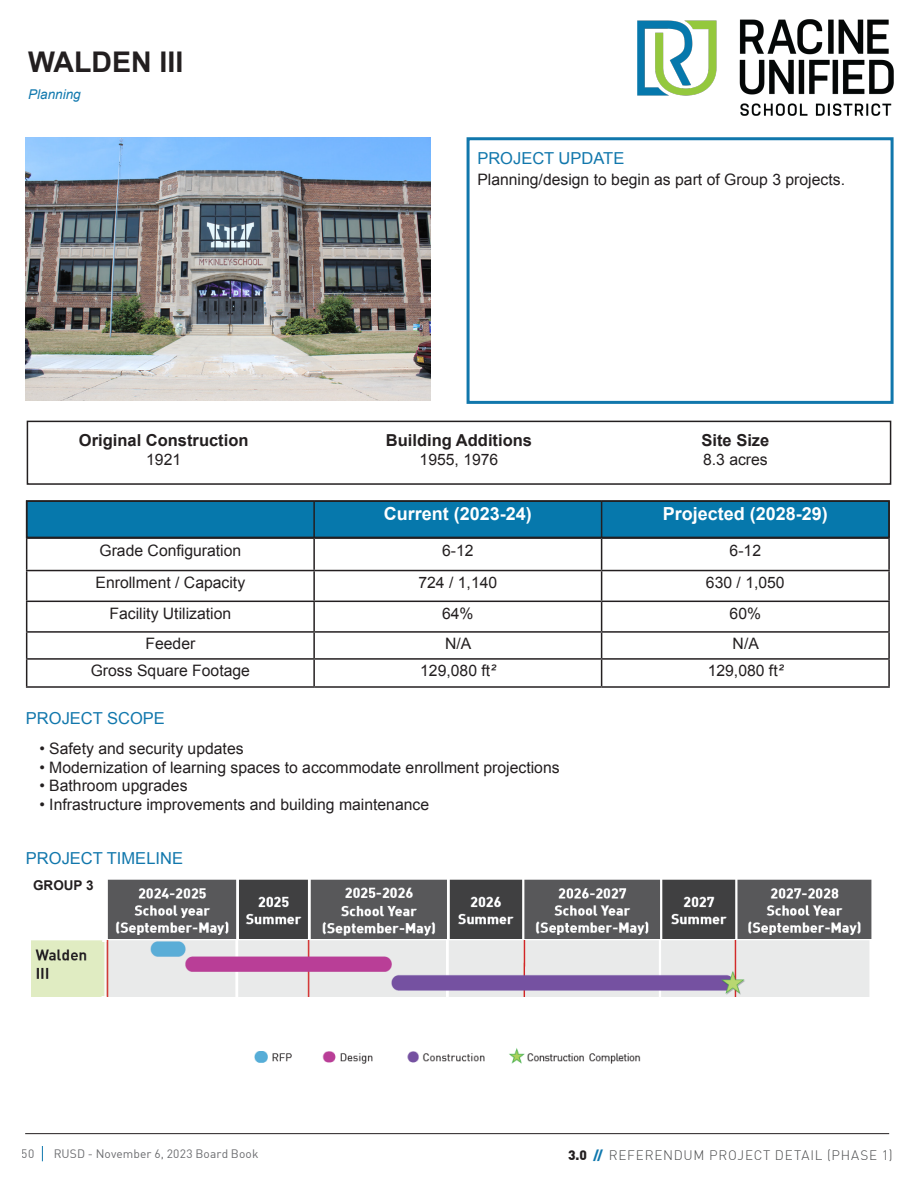
<style>
.page{position:relative;width:918px;height:1188px;background:#fff}
.page>*{position:absolute;margin:0;border:0;box-sizing:border-box;transform-origin:0 0}
.t1{font:700 28.5px "Arial";color:#231f20}
.t2{font:700 18px "Arial";color:#fff}
.t3{font:700 16.5px "Arial";color:#231f20}
.t4{font:16.5px "Arial";color:#1177ac}
.t5{font:15.75px "Arial";color:#231f20}
.t6{font:300 13.5px "DIN";letter-spacing:.055em;color:#4b4c4d}
.t7{font:italic 13.5px "Arial";color:#1078ae}
.t8{font:700 13.5px "Arial";color:#231f20}
.t9{font:12px "DIN";letter-spacing:.01em;color:#6c6d70}
.s1{font-style:italic}
.s2{font-weight:900;color:#231f20}
.s3{font-weight:900;color:#0f78ae}
</style>
<div class="page">
<hr style="left:25px;top:1133px;width:864px;height:1px;background:#231f20">
<svg style="left:42px;top:1146px;width:1px;height:15px"></svg>
<img style="left:637px;top:20px;width:257px;height:96px">
<div style="left:467px;top:137px;width:427px;height:267px;border:3px solid #1177ac"></div>
<div style="left:27px;top:421px;width:864px;height:64px;border:2px solid #231f20"></div>
<img style="left:26px;top:137px;width:405px;height:264px">
<div style="left:27px;top:501px;width:862px;height:36px;background:#0678ac"></div>
<hr style="left:26px;top:500px;width:288px;height:2px;background:#231f20">
<hr style="left:26px;top:502px;width:1px;height:35px;background:#231f20">
<hr style="left:314px;top:500px;width:288px;height:2px;background:#231f20">
<hr style="left:313px;top:502px;width:2px;height:35px;background:#231f20">
<hr style="left:602px;top:500px;width:288px;height:2px;background:#231f20">
<hr style="left:601px;top:502px;width:1px;height:35px;background:#231f20">
<hr style="left:888px;top:502px;width:2px;height:35px;background:#231f20">
<hr style="left:26px;top:537px;width:288px;height:2px;background:#231f20">
<hr style="left:26px;top:539px;width:1px;height:31px;background:#231f20">
<hr style="left:314px;top:537px;width:288px;height:2px;background:#231f20">
<hr style="left:313px;top:539px;width:2px;height:31px;background:#231f20">
<hr style="left:602px;top:537px;width:288px;height:2px;background:#231f20">
<hr style="left:601px;top:539px;width:1px;height:31px;background:#231f20">
<hr style="left:888px;top:539px;width:2px;height:31px;background:#231f20">
<hr style="left:26px;top:570px;width:288px;height:1px;background:#231f20">
<hr style="left:26px;top:571px;width:1px;height:30px;background:#231f20">
<hr style="left:314px;top:570px;width:288px;height:1px;background:#231f20">
<hr style="left:313px;top:571px;width:2px;height:30px;background:#231f20">
<hr style="left:602px;top:570px;width:288px;height:1px;background:#231f20">
<hr style="left:601px;top:571px;width:1px;height:30px;background:#231f20">
<hr style="left:888px;top:571px;width:2px;height:30px;background:#231f20">
<hr style="left:26px;top:601px;width:288px;height:1px;background:#231f20">
<hr style="left:314px;top:601px;width:288px;height:1px;background:#231f20">
<hr style="left:313px;top:602px;width:2px;height:29px;background:#231f20">
<hr style="left:602px;top:601px;width:288px;height:1px;background:#231f20">
<hr style="left:888px;top:602px;width:2px;height:29px;background:#231f20">
<hr style="left:26px;top:631px;width:288px;height:2px;background:#231f20">
<hr style="left:314px;top:631px;width:288px;height:2px;background:#231f20">
<hr style="left:313px;top:633px;width:2px;height:25px;background:#231f20">
<hr style="left:602px;top:631px;width:288px;height:2px;background:#231f20">
<hr style="left:888px;top:633px;width:2px;height:25px;background:#231f20">
<hr style="left:26px;top:658px;width:288px;height:2px;background:#231f20">
<svg style="left:26px;top:602px;width:1px;height:84px"></svg>
<hr style="left:314px;top:658px;width:288px;height:2px;background:#231f20">
<hr style="left:313px;top:660px;width:2px;height:26px;background:#231f20">
<hr style="left:602px;top:658px;width:288px;height:2px;background:#231f20">
<svg style="left:601px;top:602px;width:1px;height:84px"></svg>
<hr style="left:888px;top:660px;width:2px;height:26px;background:#231f20">
<hr style="left:26px;top:686px;width:288px;height:2px;background:#231f20">
<hr style="left:314px;top:686px;width:288px;height:2px;background:#231f20">
<hr style="left:602px;top:686px;width:288px;height:2px;background:#231f20">
<img style="left:107px;top:879px;width:764px;height:60px">
<img style="left:32px;top:941px;width:837px;height:56px">
<img style="left:254px;top:1048px;width:387px;height:16px">
<h1 class="t1" style="left:28px;top:44px;width:157px">WALDEN III</h1>
<p class="t7" style="left:28px;top:86px;width:54px">Planning</p>
<p class="t3" style="left:79px;top:429px;width:171px">Original Construction</p>
<p class="t5" style="left:146px;top:449px;width:37px">1921</p>
<p class="t4" style="left:477px;top:147px;width:148px">PROJECT UPDATE</p>
<p class="t5" style="left:477px;top:169px;width:369px">Planning/design to begin as part of Group 3 projects.</p>
<p class="t3" style="left:386px;top:429px;width:148px">Building Additions</p>
<p class="t5" style="left:420px;top:449px;width:80px">1955, 1976</p>
<p class="t3" style="left:702px;top:429px;width:69px">Site Size</p>
<p class="t5" style="left:703px;top:449px;width:66px">8.3 acres</p>
<p class="t2" style="left:384px;top:502px;width:150px">Current (2023-24)</p>
<p class="t2" style="left:663px;top:502px;width:167px">Projected (2028-29)</p>
<p class="t5" style="left:99px;top:540px;width:143px">Grade Configuration</p>
<p class="t5" style="left:442px;top:540px;width:33px">6-12</p>
<p class="t5" style="left:730px;top:540px;width:33px">6-12</p>
<p class="t5" style="left:96px;top:572px;width:151px">Enrollment / Capacity</p>
<p class="t5" style="left:418px;top:572px;width:80px">724 / 1,140</p>
<p class="t5" style="left:706px;top:572px;width:80px">630 / 1,050</p>
<p class="t5" style="left:110px;top:603px;width:123px">Facility Utilization</p>
<p class="t5" style="left:442px;top:603px;width:33px">64%</p>
<p class="t5" style="left:730px;top:603px;width:33px">60%</p>
<p class="t5" style="left:145px;top:634px;width:51px">Feeder</p>
<p class="t5" style="left:445px;top:634px;width:28px">N/A</p>
<p class="t5" style="left:733px;top:634px;width:28px">N/A</p>
<p class="t5" style="left:91px;top:661px;width:161px">Gross Square Footage</p>
<p class="t5" style="left:420px;top:661px;width:77px">129,080 ft<span class="s1">²</span></p>
<p class="t5" style="left:708px;top:661px;width:77px">129,080 ft<span class="s1">²</span></p>
<p class="t4" style="left:26px;top:707px;width:141px">PROJECT SCOPE</p>
<p class="t5" style="left:39px;top:738px;width:206px">• Safety and security updates</p>
<p class="t5" style="left:39px;top:757px;width:522px">• Modernization of learning spaces to accommodate enrollment projections</p>
<p class="t5" style="left:39px;top:776px;width:150px">• Bathroom upgrades</p>
<p class="t5" style="left:39px;top:794px;width:391px">• Infrastructure improvements and building maintenance</p>
<p class="t4" style="left:26px;top:848px;width:159px">PROJECT TIMELINE</p>
<p class="t8" style="left:33px;top:877px;width:62px">GROUP 3</p>
<p class="t9" style="left:22px;top:1146px;width:14px">50</p>
<p class="t9" style="left:54px;top:1146px;width:206px">RUSD - November 6, 2023 Board Book</p>
<p class="t6" style="left:568px;top:1147px;width:326px"><span class="s2">3.0</span> <span class="s3">//</span> REFERENDUM PROJECT DETAIL (PHASE 1)</p>
</div>
